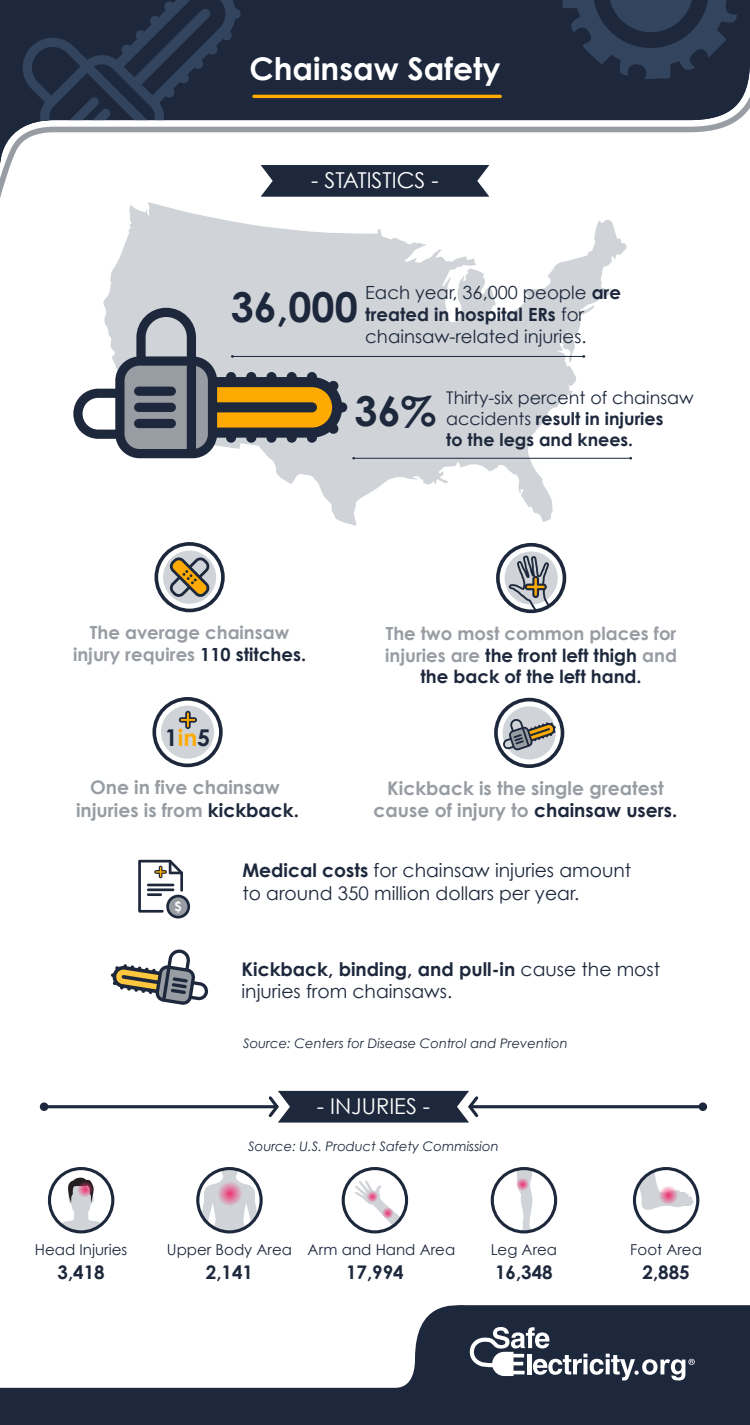
<style>
.page{position:relative;width:750px;height:1425px;background:#fff}
.page>*{position:absolute;margin:0;border:0;box-sizing:border-box;transform-origin:0 0}
.t1{font:700 41.25px "Century Gothic";color:#1d283c}
.t2{font:700 31.25px "Century Gothic";color:#fff}
.t3{font:700 23.12px "Century Gothic";color:#1d283c}
.t4{font:21.88px "Century Gothic";color:#fff}
.t5{font:18.75px/22.5px "Century Gothic";color:#1d283c}
.t6{font:700 18.75px/22.5px "Century Gothic";color:#989da3;text-align:center}
.t7{font:700 18.75px "Century Gothic";color:#1d283c}
.t8{font:700 18.12px/21.8px "Century Gothic";color:#989da3;text-align:center}
.t9{font:18.12px/21.8px "Century Gothic";color:#1d283c}
.t10{font:17.5px/21px "Century Gothic";color:#1d283c}
.t11{font:15px "Century Gothic";color:#1d283c}
.t12{font:italic 13.12px "Century Gothic";color:#1d283c}
.t13{font:700 12.62px "Century Gothic";color:#fff}
.s1{font-weight:700}
.s2{color:#1d283c}
.s3{color:#fa0}
</style>
<div class="page">
<svg style="left:0;top:0;width:750px;height:165px;fill:#1d283c"></svg>
<svg style="left:0;top:1305px;width:750px;height:120px;fill:#1d283c"></svg>
<svg style="left:261px;top:165px;width:228px;height:32px;background:#2a3447"></svg>
<svg style="left:103px;top:202px;width:524px;height:324px;fill:#d0d4d8"></svg>
<svg style="left:152px;top:697px;width:71px;height:70px"></svg>
<svg style="left:494px;top:698px;width:70px;height:70px"></svg>
<svg style="left:138px;top:860px;width:52px;height:58px"></svg>
<svg style="left:266px;top:1091px;width:215px;height:31px;background:#3c4556"></svg>
<hr style="left:470px;top:1105px;width:233px;height:3px;background:#1d283c">
<div style="left:699px;top:1102px;width:8px;height:9px;background:#1d283c;border-radius:50%"></div>
<hr style="left:44px;top:1105px;width:233px;height:3px;background:#1d283c">
<div style="left:40px;top:1102px;width:8px;height:9px;background:#1d283c;border-radius:50%"></div>
<div style="left:48px;top:1167px;width:66px;height:66px;border:3px solid #1d283c;border-radius:50%"></div>
<svg style="left:60px;top:1177px;width:42px;height:55px"></svg>
<svg style="left:77px;top:1181px;width:16px;height:16px"></svg>
<svg style="left:201px;top:1168px;width:57px;height:64px"></svg>
<div style="left:196px;top:1167px;width:67px;height:66px;border:3px solid #1d283c;border-radius:50%"></div>
<svg style="left:217px;top:1181px;width:25px;height:25px"></svg>
<div style="left:342px;top:1167px;width:66px;height:66px;border:3px solid #1d283c;border-radius:50%"></div>
<svg style="left:355px;top:1180px;width:46px;height:46px"></svg>
<svg style="left:517px;top:1171px;width:16px;height:58px"></svg>
<svg style="left:515px;top:1177px;width:14px;height:13px"></svg>
<div style="left:491px;top:1167px;width:66px;height:66px;border:3px solid #1d283c;border-radius:50%"></div>
<svg style="left:639px;top:1171px;width:55px;height:39px"></svg>
<svg style="left:658px;top:1185px;width:20px;height:20px"></svg>
<div style="left:633px;top:1167px;width:66px;height:66px;border:3px solid #1d283c;border-radius:50%"></div>
<svg style="left:20px;top:0;width:221px;height:165px"></svg>
<svg style="left:561px;top:0;width:179px;height:79px;background:#27364c"></svg>
<hr style="left:254px;top:95px;width:246px;height:3px;background:#fa0">
<svg style="left:470px;top:1327px;width:225px;height:53px"></svg>
<hr style="left:233px;top:356px;width:351px;height:1px;background:#1d283c">
<hr style="left:354px;top:458px;width:277px;height:1px;background:#1d283c">
<svg style="left:73px;top:308px;width:282px;height:151px;background:#a8a59e"></svg>
<div style="left:134px;top:387px;width:42px;height:9px;background:#1d283c;border-radius:5px"></div>
<div style="left:134px;top:403px;width:42px;height:9px;background:#1d283c;border-radius:5px"></div>
<div style="left:134px;top:419px;width:42px;height:9px;background:#1d283c;border-radius:5px"></div>
<svg style="left:155px;top:542px;width:70px;height:70px"></svg>
<svg style="left:496px;top:543px;width:70px;height:70px"></svg>
<svg style="left:111px;top:949px;width:98px;height:56px"></svg>
<h2 class="t2" style="left:249px;top:45px;width:253px">Chainsaw Safety</h2>
<p class="t4" style="left:311px;top:165px;width:129px">- STATISTICS -</p>
<h1 class="t1" style="left:231px;top:276px;width:129px">36,000</h1>
<p class="t9" style="left:365px;top:282px;width:257px">Each year, 36,000 people <span class="s1">are treated in hospital ERs</span> for chainsaw-related injuries.</p>
<h1 class="t1" style="left:355px;top:380px;width:83px">36%</h1>
<p class="t10" style="left:446px;top:387px;width:249px">Thirty-six percent of chainsaw accidents <span class="s1">result in injuries<br>to the legs and knees.</span></p>
<p class="t8" style="left:73px;top:621px;width:235px">The average chainsaw injury requires <span class="s2">110 stitches.</span></p>
<p class="t8" style="left:385px;top:622px;width:293px">The two most common places for injuries are <span class="s2">the front left thigh</span> and <span class="s2">the back of the left hand.</span></p>
<p class="t3" style="left:165px;top:720px;width:47px">1<span class="s3">in</span>5</p>
<p class="t6" style="left:76px;top:775px;width:225px">One in five chainsaw injuries is from <span class="s2">kickback.</span></p>
<p class="t6" style="left:374px;top:776px;width:305px">Kickback is the single greatest cause of injury to <span class="s2">chainsaw users.</span></p>
<p class="t11" style="left:35px;top:1239px;width:94px">Head Injuries</p>
<p class="t7" style="left:58px;top:1258px;width:49px">3,418</p>
<p class="t13" style="left:175px;top:896px;width:9px">$</p>
<p class="t5" style="left:242px;top:859px;width:390px"><span class="s1">Medical costs</span> for chainsaw injuries amount to around 350 million dollars per year.</p>
<p class="t5" style="left:242px;top:957px;width:420px"><span class="s1">Kickback, binding, and pull-in</span> cause the most injuries from chainsaws.</p>
<p class="t12" style="left:243px;top:1034px;width:326px">Source: Centers for Disease Control and Prevention</p>
<p class="t4" style="left:317px;top:1090px;width:115px">- INJURIES -</p>
<p class="t12" style="left:248px;top:1137px;width:252px">Source: U.S. Product Safety Commission</p>
<p class="t11" style="left:167px;top:1239px;width:127px">Upper Body Area</p>
<p class="t7" style="left:206px;top:1258px;width:49px">2,141</p>
<p class="t11" style="left:308px;top:1239px;width:149px">Arm and Hand Area</p>
<p class="t7" style="left:346px;top:1258px;width:59px">17,994</p>
<p class="t11" style="left:491px;top:1239px;width:68px">Leg Area</p>
<p class="t7" style="left:495px;top:1258px;width:59px">16,348</p>
<p class="t11" style="left:630px;top:1239px;width:73px">Foot Area</p>
<p class="t7" style="left:643px;top:1258px;width:49px">2,885</p>
</div>
